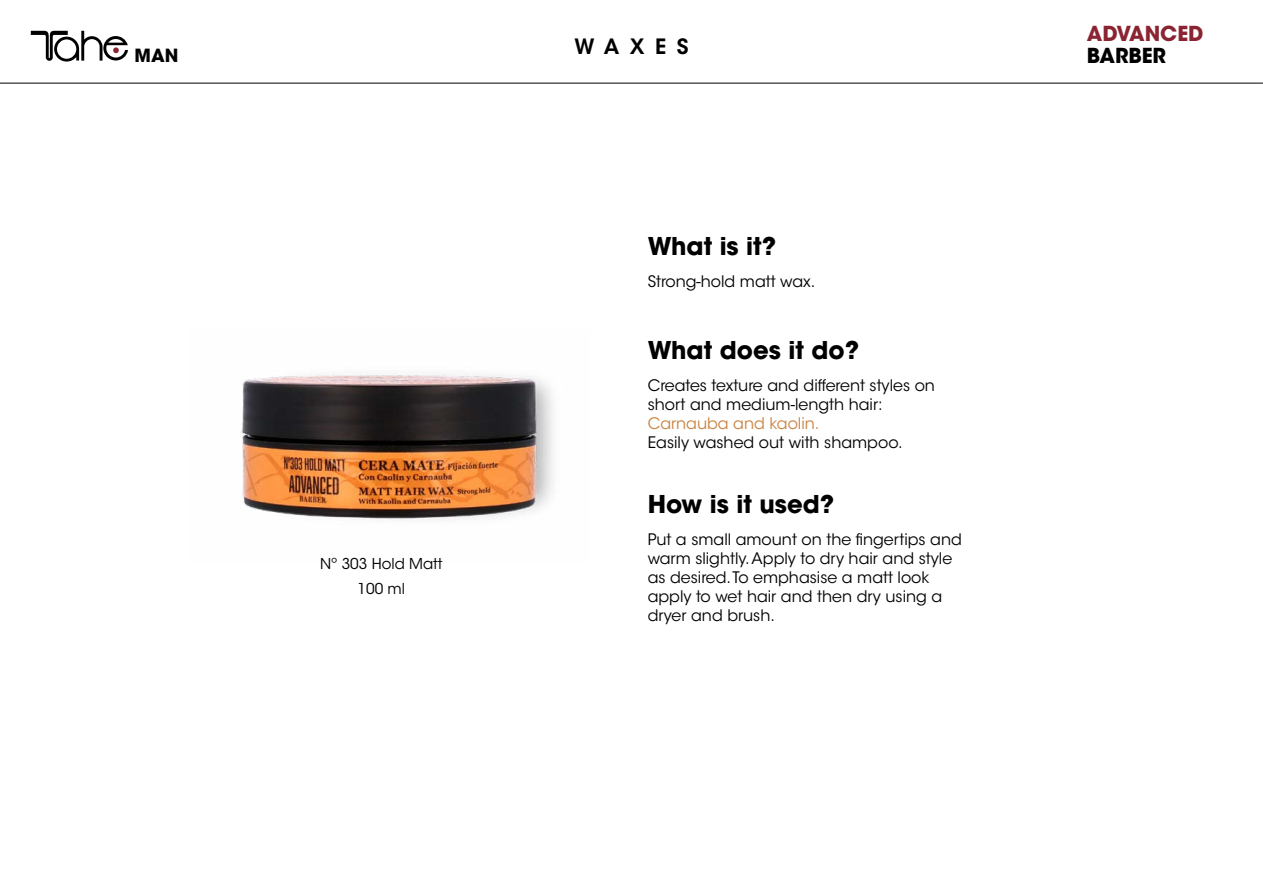
<style>
.page{position:relative;width:1263px;height:893px;background:#fff}
.page>*{position:absolute;margin:0;border:0;box-sizing:border-box;transform-origin:0 0}
.t1{font:700 24.3px "ITC Avant Garde Std";color:#000}
.t2{font:600 21px "ITC Avant Garde Std";letter-spacing:.5em;color:#000}
.t3{font:700 20.55px "ITC Avant Garde Std";color:#8a2432}
.t4{font:700 20.55px "ITC Avant Garde Std";color:#000}
.t5{font:700 18px "ITC Avant Garde Std";color:#000}
.t6{font:15.75px/18.9px "ITC Avant Garde Std";color:#000}
.t7{font:15.75px "ITC Avant Garde Std";color:#c98241}
.t8{font:14.85px/24.9px "ITC Avant Garde Std";color:#000;text-align:center}
</style>
<div class="page">
<hr style="left:0;top:83px;width:1263px;height:1px;background:#000">
<svg style="left:31px;top:31px;width:97px;height:31px"></svg>
<img style="left:240px;top:373px;width:313px;height:147px">
<p class="t5" style="left:134px;top:43px;width:45px">MAN</p>
<p class="t8" style="left:320px;top:551px;width:124px">Nº 303 Hold Matt<br>100 ml</p>
<h2 class="t2" style="left:574px;top:33px;width:116px">WAXES</h2>
<h1 class="t1" style="left:648px;top:230px;width:130px">What is it?</h1>
<p class="t6" style="left:648px;top:272px;width:169px">Strong-hold matt wax.</p>
<h1 class="t1" style="left:648px;top:334px;width:213px">What does it do?</h1>
<p class="t6" style="left:648px;top:376px;width:289px">Creates texture and different styles on short and medium-length hair:</p>
<p class="t7" style="left:648px;top:414px;width:173px">Carnauba and kaolin.</p>
<p class="t6" style="left:648px;top:433px;width:256px">Easily washed out with shampoo.</p>
<h1 class="t1" style="left:648px;top:488px;width:188px">How is it used?</h1>
<p class="t6" style="left:648px;top:530px;width:316px">Put a small amount on the fingertips and warm slightly. Apply to dry hair and style as desired. To emphasise a matt look apply to wet hair and then dry using a dryer and brush.</p>
<h3 class="t3" style="left:1087px;top:20px;width:118px">ADVANCED</h3>
<h3 class="t4" style="left:1087px;top:42px;width:81px">BARBER</h3>
</div>
